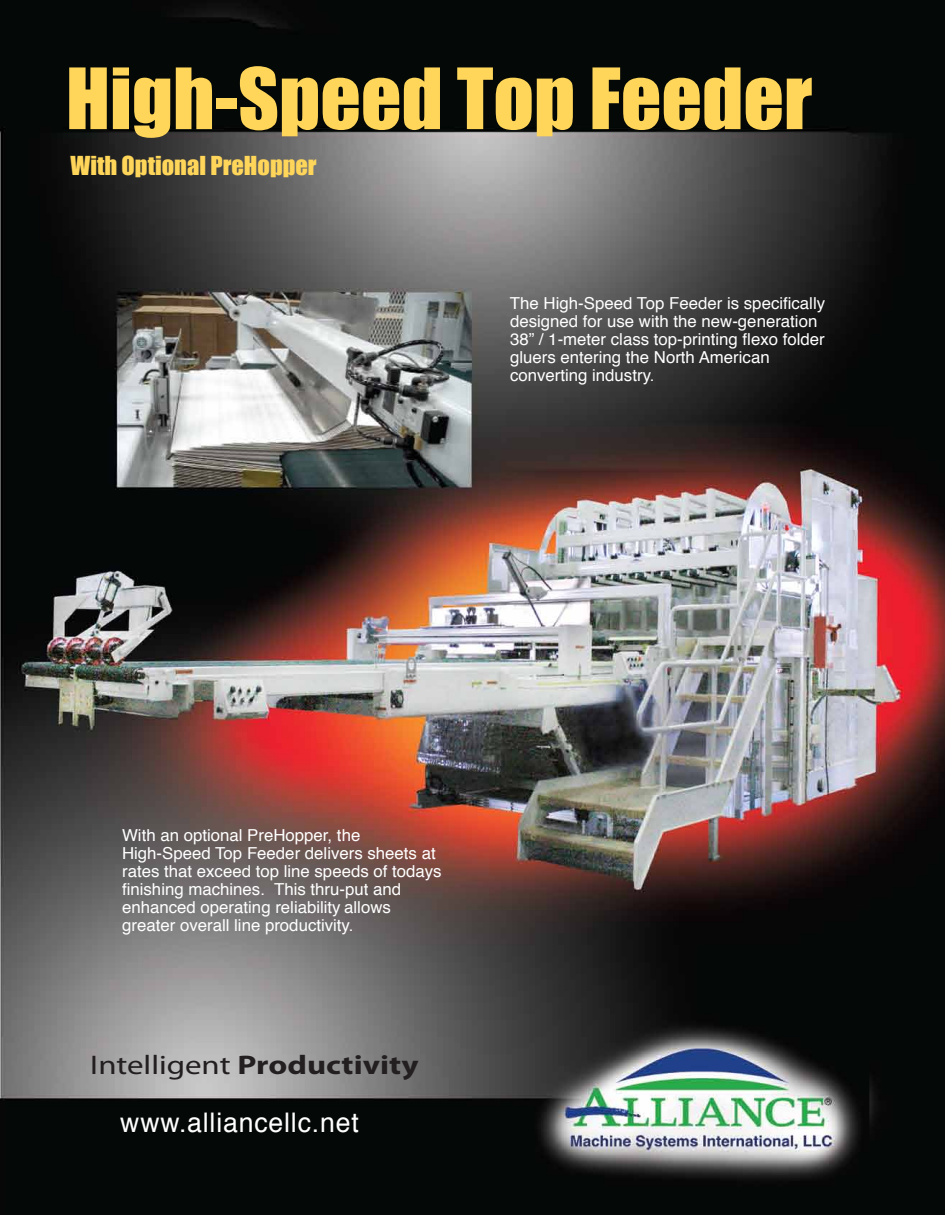
<style>
.page{position:relative;width:945px;height:1215px;background:#fff}
.page>*{position:absolute;margin:0;border:0;box-sizing:border-box;transform-origin:0 0}
.t1{font:78px "Impact";color:#ffd65a}
.t2{font:700 27px "Myriad Pro";color:#231f20;scale:1.22 1}
.t3{font:27px "Helvetica";letter-spacing:.03em;color:#fff}
.t4{font:24px "Impact";color:#ffd65a}
.t5{font:16.5px/18px "Helvetica";color:#fff}
.s1{font-weight:400}
</style>
<div class="page">
<img style="left:0;top:0;width:945px;height:1215px">
<h1 class="t1" style="left:66px;top:38px;width:748px">High-Speed Top Feeder</h1>
<h3 class="t4" style="left:70px;top:147px;width:248px">With Optional PreHopper</h3>
<p class="t5" style="left:510px;top:294px;width:317px">The High-Speed Top Feeder is specifically designed for use with the new-generation 38” / 1-meter class top-printing flexo folder gluers entering the North American converting industry.</p>
<p class="t5" style="left:122px;top:827px;width:321px">With an optional PreHopper, the High-Speed Top Feeder delivers sheets at rates that exceed top line speeds of todays finishing machines. This thru-put and enhanced operating reliability allows greater overall line productivity.</p>
<h2 class="t2" style="left:90px;top:1047px;width:271px"><span class="s1">Intelligent</span> Productivity</h2>
<h2 class="t3" style="left:120px;top:1102px;width:240px">www.alliancellc.net</h2>
</div>
